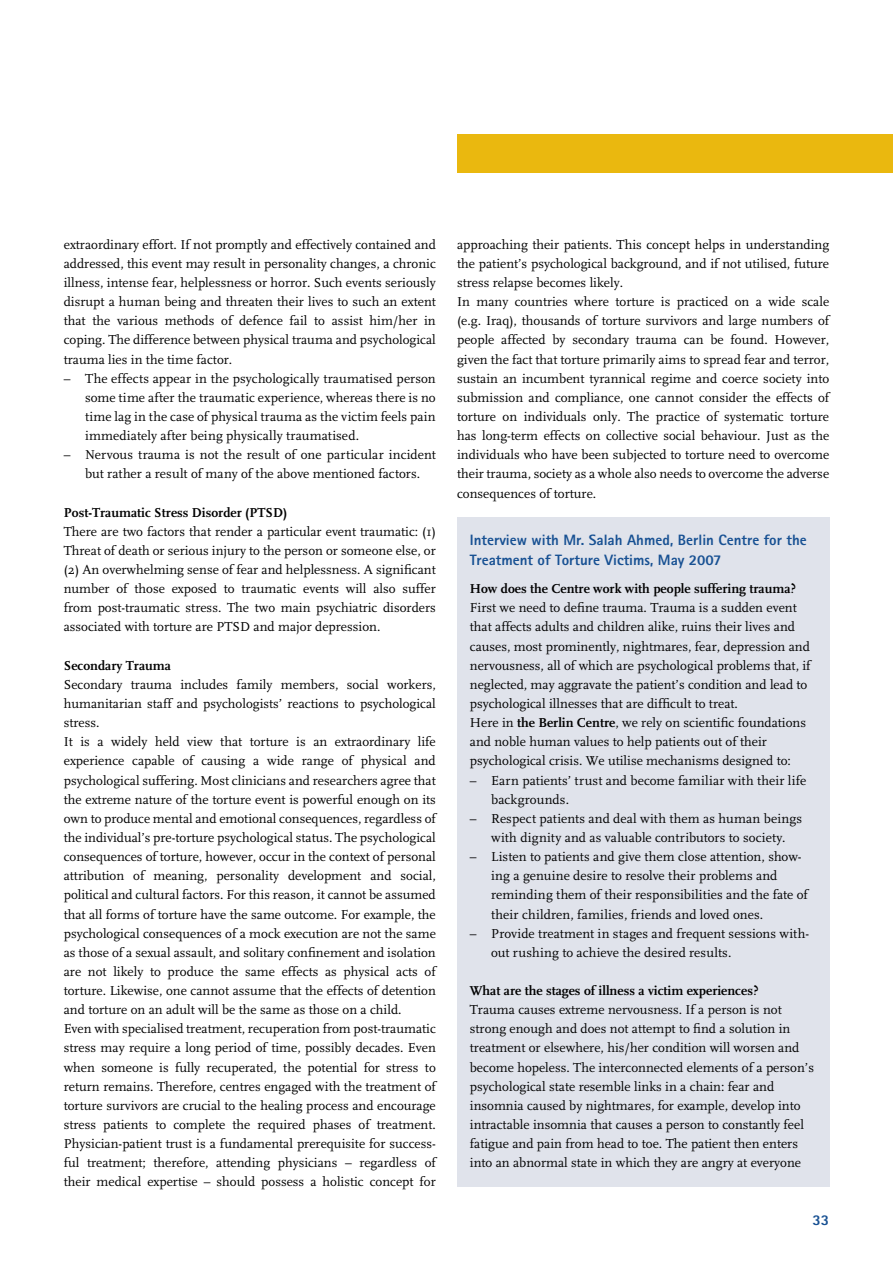
<style>
.page{position:relative;width:893px;height:1263px;background:#fff}
.page>*{position:absolute;margin:0;border:0;box-sizing:border-box;transform-origin:0 0}
._03-Zwischenüberschr{font:800 15px/19.2px "Rotis Sans Serif";color:#185193}
._02-Scala_9_Pt_ohne{font:13.5px/19.2px "Scala";color:#000;text-align:justify}
._06-Aufzählung_Binde{font:13.5px/19.2px "Scala";letter-spacing:.005em;color:#000}
._02-Scala_9_Pt_ohne-2{font:700 13.5px "Scala";color:#000}
.s1{font-weight:700}
</style>
<div class="page">
<div style="left:457px;top:134px;width:436px;height:38px;background:#eab80f"></div>
<div style="left:457px;top:517px;width:372px;height:669px;background:#e0e3eb"></div>
<p class="_02-Scala_9_Pt_ohne" style="left:64px;top:235px;width:374px">extraordinary effort. If not promptly and effectively contained and addressed, this event may result in personality changes, a chronic illness, intense fear, helplessness or horror. Such events seriously disrupt a human being and threaten their lives to such an extent that the various methods of defence fail to assist him/her in coping. The difference between physical trauma and psychological trauma lies in the time factor.</p>
<p class="_06-Aufzählung_Binde" style="left:85px;top:369px;width:352px;text-align:justify;text-indent:-21px">– The effects appear in the psychologically traumatised person some time after the traumatic experience, whereas there is no time lag in the case of physical trauma as the victim feels pain immediately after being physically traumatised.</p>
<p class="_06-Aufzählung_Binde" style="left:64px;top:445px;width:374px;text-align:center">– Nervous trauma is not the result of one particular incident but rather a result of many of the above mentioned factors.</p>
<p class="_02-Scala_9_Pt_ohne-2" style="left:64px;top:505px;width:225px">Post-Traumatic Stress Disorder (PTSD)</p>
<p class="_02-Scala_9_Pt_ohne" style="left:64px;top:522px;width:374px">There are two factors that render a particular event traumatic: (1)<br>Threat of death or serious injury to the person or someone else, or (2) An overwhelming sense of fear and helplessness. A significant number of those exposed to traumatic events will also suffer from post-traumatic stress. The two main psychiatric disorders associated with torture are PTSD and major depression.</p>
<p class="_02-Scala_9_Pt_ohne-2" style="left:64px;top:658px;width:109px">Secondary Trauma</p>
<p class="_02-Scala_9_Pt_ohne" style="left:64px;top:675px;width:374px">Secondary trauma includes family members, social workers, humanitarian staff and psychologists’ reactions to psychological stress.</p>
<p class="_02-Scala_9_Pt_ohne" style="left:64px;top:732px;width:374px">It is a widely held view that torture is an extraordinary life experience capable of causing a wide range of physical and psychological suffering. Most clinicians and researchers agree that the extreme nature of the torture event is powerful enough on its own to produce mental and emotional consequences, regardless of the individual’s pre-torture psychological status. The psychological consequences of torture, however, occur in the context of personal attribution of meaning, personality development and social, political and cultural factors. For this reason, it cannot be assumed that all forms of torture have the same outcome. For example, the psychological consequences of a mock execution are not the same as those of a sexual assault, and solitary confinement and isolation are not likely to produce the same effects as physical acts of torture. Likewise, one cannot assume that the effects of detention and torture on an adult will be the same as those on a child.</p>
<p class="_02-Scala_9_Pt_ohne" style="left:64px;top:1019px;width:374px">Even with specialised treatment, recuperation from post-traumatic stress may require a long period of time, possibly decades. Even when someone is fully recuperated, the potential for stress to return remains. Therefore, centres engaged with the treatment of torture survivors are crucial to the healing process and encourage stress patients to complete the required phases of treatment.<br>Physician-patient trust is a fundamental prerequisite for success&shy;ful treatment; therefore, attending physicians – regardless of their medical expertise – should possess a holistic concept for</p>
<p class="_02-Scala_9_Pt_ohne" style="left:457px;top:235px;width:374px">approaching their patients. This concept helps in understanding the patient’s psychological background, and if not utilised, future stress relapse becomes likely.</p>
<p class="_02-Scala_9_Pt_ohne" style="left:457px;top:292px;width:374px">In many countries where torture is practiced on a wide scale (e.g. Iraq), thousands of torture survivors and large numbers of people affected by secondary trauma can be found. However, given the fact that torture primarily aims to spread fear and terror, sustain an incumbent tyrannical regime and coerce society into submission and compliance, one cannot consider the effects of torture on individuals only. The practice of systematic torture has long-term effects on collective social behaviour. Just as the individuals who have been subjected to torture need to overcome their trauma, society as a whole also needs to overcome the adverse consequences of torture.</p>
<p class="_03-Zwischenüberschr" style="left:470px;top:530px;width:338px">Interview with Mr. Salah Ahmed, Berlin Centre for the<br>Treatment of Torture Victims, May 2007</p>
<p class="_02-Scala_9_Pt_ohne-2" style="left:470px;top:581px;width:328px">How does the Centre work with people suffering trauma?</p>
<p class="_02-Scala_9_Pt_ohne" style="left:470px;top:599px;width:342px;text-align:left">First we need to define trauma. Trauma is a sudden event that affects adults and children alike, ruins their lives and causes, most prominently, nightmares, fear, depression and nervousness, all of which are psychological problems that, if neglected, may aggravate the patient’s condition and lead to psychological illnesses that are difficult to treat.</p>
<p class="_02-Scala_9_Pt_ohne" style="left:470px;top:713px;width:338px;text-align:left">Here in <span class="s1">the Berlin Centre</span>, we rely on scientific foundations and noble human values to help patients out of their psychological crisis. We utilise mechanisms designed to:</p>
<p class="_06-Aufzählung_Binde" style="left:491px;top:771px;width:317px;text-indent:-21px">– Earn patients’ trust and become familiar with their life backgrounds.</p>
<p class="_06-Aufzählung_Binde" style="left:470px;top:809px;width:334px;text-align:center">– Respect patients and deal with them as human beings with dignity and as valuable contributors to society.</p>
<p class="_06-Aufzählung_Binde" style="left:491px;top:847px;width:318px;text-indent:-21px">– Listen to patients and give them close attention, show&shy;ing a genuine desire to resolve their problems and reminding them of their responsibilities and the fate of their children, families, friends and loved ones.</p>
<p class="_06-Aufzählung_Binde" style="left:491px;top:924px;width:320px;text-indent:-21px">– Provide treatment in stages and frequent sessions with&shy;out rushing to achieve the desired results.</p>
<p class="_02-Scala_9_Pt_ohne-2" style="left:470px;top:983px;width:290px">What are the stages of illness a victim experiences?</p>
<p class="_02-Scala_9_Pt_ohne" style="left:470px;top:1000px;width:346px;text-align:left">Trauma causes extreme nervousness. If a person is not strong enough and does not attempt to find a solution in treatment or elsewhere, his/her condition will worsen and become hopeless. The interconnected elements of a person’s psychological state resemble links in a chain: fear and insomnia caused by nightmares, for example, develop into intractable insomnia that causes a person to constantly feel fatigue and pain from head to toe. The patient then enters into an abnormal state in which they are angry at everyone</p>
<p class="_03-Zwischenüberschr" style="left:812px;top:1210px;width:18px">33</p>
</div>
